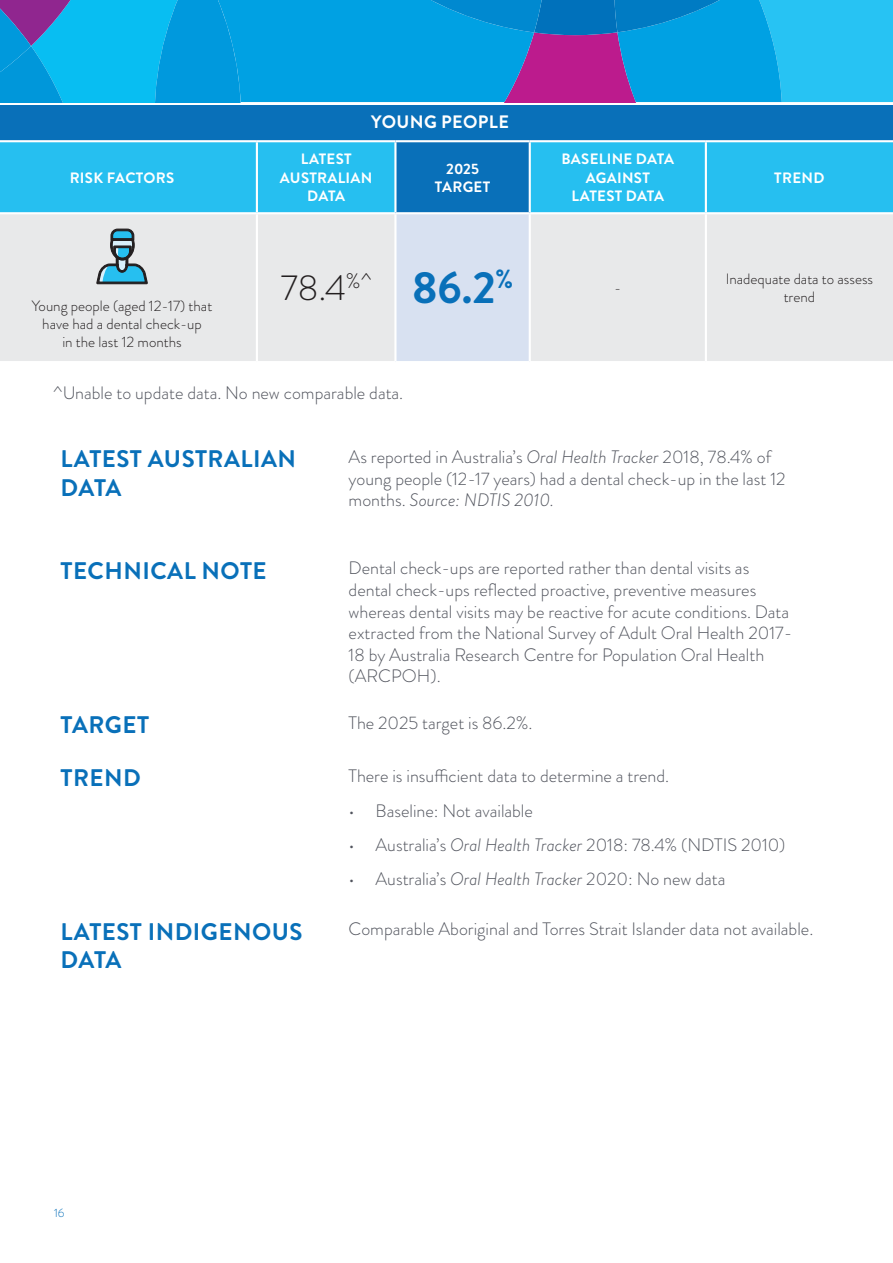
<style>
.page{position:relative;width:893px;height:1263px;background:#fff}
.page>*{position:absolute;margin:0;border:0;box-sizing:border-box;transform-origin:0 0}
.t1{font:300 36px "Brandon Grotesque";color:#231f20}
.t2{font:700 24px/28.8px "Brandon Grotesque";letter-spacing:.02em;color:#0970b9}
.t3{font:300 18px/21.6px "Brandon Grotesque";color:#51545d}
.t4{font:700 18px "Brandon Grotesque";letter-spacing:.02em;color:#fff}
.t5{font:300 15px/18px "Brandon Grotesque";color:#231f20;text-align:center}
.t6{font:700 15px/18px "Brandon Grotesque";letter-spacing:.02em;color:#fff;text-align:center}
.t7{font:300 12px "Brandon Grotesque";color:#0970b9}
.s1{font-weight:700;font-size:45px;color:#0970b9}
.s2{font-style:italic}
</style>
<div class="page">
<div style="left:0;top:103px;width:893px;height:38px;background:#0970b9"></div>
<div style="left:0;top:142px;width:893px;height:70px;background:#26bff0"></div>
<div style="left:395px;top:141px;width:135px;height:72px;background:#0970b9"></div>
<div style="left:0;top:214px;width:893px;height:147px;background:#e8e9ea"></div>
<div style="left:395px;top:213px;width:135px;height:149px;background:#d8e1f1"></div>
<hr style="left:0;top:102px;width:257px;height:2px;background:#fff">
<hr style="left:257px;top:102px;width:138px;height:2px;background:#fff">
<hr style="left:395px;top:102px;width:135px;height:2px;background:#fff">
<hr style="left:530px;top:102px;width:176px;height:2px;background:#fff">
<hr style="left:706px;top:102px;width:187px;height:2px;background:#fff">
<hr style="left:0;top:140px;width:257px;height:2px;background:#fff">
<hr style="left:257px;top:140px;width:138px;height:2px;background:#fff">
<hr style="left:395px;top:140px;width:135px;height:2px;background:#fff">
<hr style="left:394px;top:142px;width:2px;height:70px;background:#fff">
<hr style="left:530px;top:140px;width:176px;height:2px;background:#fff">
<hr style="left:529px;top:142px;width:2px;height:70px;background:#fff">
<hr style="left:706px;top:140px;width:187px;height:2px;background:#fff">
<hr style="left:705px;top:142px;width:2px;height:70px;background:#fff">
<hr style="left:395px;top:212px;width:135px;height:2px;background:#fff">
<hr style="left:394px;top:214px;width:2px;height:147px;background:#fff">
<hr style="left:529px;top:214px;width:2px;height:147px;background:#fff">
<hr style="left:705px;top:214px;width:2px;height:147px;background:#fff">
<hr style="left:395px;top:361px;width:135px;height:2px;background:#fff">
<hr style="left:256px;top:142px;width:2px;height:70px;background:#fff">
<hr style="left:256px;top:214px;width:2px;height:147px;background:#fff">
<svg style="left:95px;top:228px;width:53px;height:65px;background:#93b5c1"></svg>
<svg style="left:0;top:0;width:893px;height:102px;background:#1898db"></svg>
<p class="t6" style="left:70px;top:169px;width:106px">RISK FACTORS</p>
<p class="t5" style="left:32px;top:297px;width:182px">Young people (aged 12-17) that have had a dental check-up<br>in the last 12 months</p>
<p class="t4" style="left:371px;top:110px;width:139px">YOUNG PEOPLE</p>
<p class="t6" style="left:280px;top:151px;width:94px">LATEST<br>AUSTRALIAN<br>DATA</p>
<p class="t6" style="left:435px;top:160px;width:57px">2025<br>TARGET</p>
<p class="t6" style="left:561px;top:151px;width:114px">BASELINE DATA<br>AGAINST<br>LATEST DATA</p>
<h1 class="t1" style="left:281px;top:263px;width:234px">78.4<sup>%^</sup> <span class="s1">86.2</span><sup>%</sup></h1>
<p class="t5" style="left:614px;top:279px;width:9px">-</p>
<p class="t3" style="left:53px;top:382px;width:352px">^Unable to update data. No new comparable data.</p>
<p class="t6" style="left:774px;top:169px;width:52px">TREND</p>
<p class="t5" style="left:726px;top:270px;width:149px">Inadequate data to assess trend</p>
<h2 class="t2" style="left:60px;top:445px;width:237px">LATEST AUSTRALIAN<br>DATA</h2>
<p class="t3" style="left:349px;top:446px;width:438px">As reported in Australia’s <span class="s2">Oral Health Tracker</span> 2018, 78.4% of young people (12-17 years) had a dental check-up in the last 12 months. <span class="s2">Source: NDTIS 2010.</span></p>
<h2 class="t2" style="left:60px;top:556px;width:208px">TECHNICAL NOTE</h2>
<p class="t3" style="left:349px;top:557px;width:445px">Dental check-ups are reported rather than dental visits as dental check-ups reflected proactive, preventive measures whereas dental visits may be reactive for acute conditions. Data extracted from the National Survey of Adult Oral Health 2017- 18 by Australia Research Centre for Population Oral Health (ARCPOH).</p>
<h2 class="t2" style="left:60px;top:711px;width:90px">TARGET</h2>
<p class="t3" style="left:349px;top:712px;width:185px">The 2025 target is 86.2%.</p>
<h2 class="t2" style="left:60px;top:764px;width:82px">TREND</h2>
<p class="t3" style="left:349px;top:765px;width:322px">There is insufficient data to determine a trend.</p>
<p class="t3" style="left:349px;top:800px;width:186px">• Baseline: Not available</p>
<p class="t3" style="left:349px;top:834px;width:438px">• Australia’s <span class="s2">Oral Health Tracker</span> 2018: 78.4% (NDTIS 2010)</p>
<p class="t3" style="left:349px;top:868px;width:378px">• Australia’s <span class="s2">Oral Health Tracker</span> 2020: No new data</p>
<h2 class="t2" style="left:60px;top:917px;width:244px">LATEST INDIGENOUS<br>DATA</h2>
<p class="t3" style="left:349px;top:918px;width:466px">Comparable Aboriginal and Torres Strait Islander data not available.</p>
<p class="t7" style="left:54px;top:1205px;width:12px">16</p>
</div>
